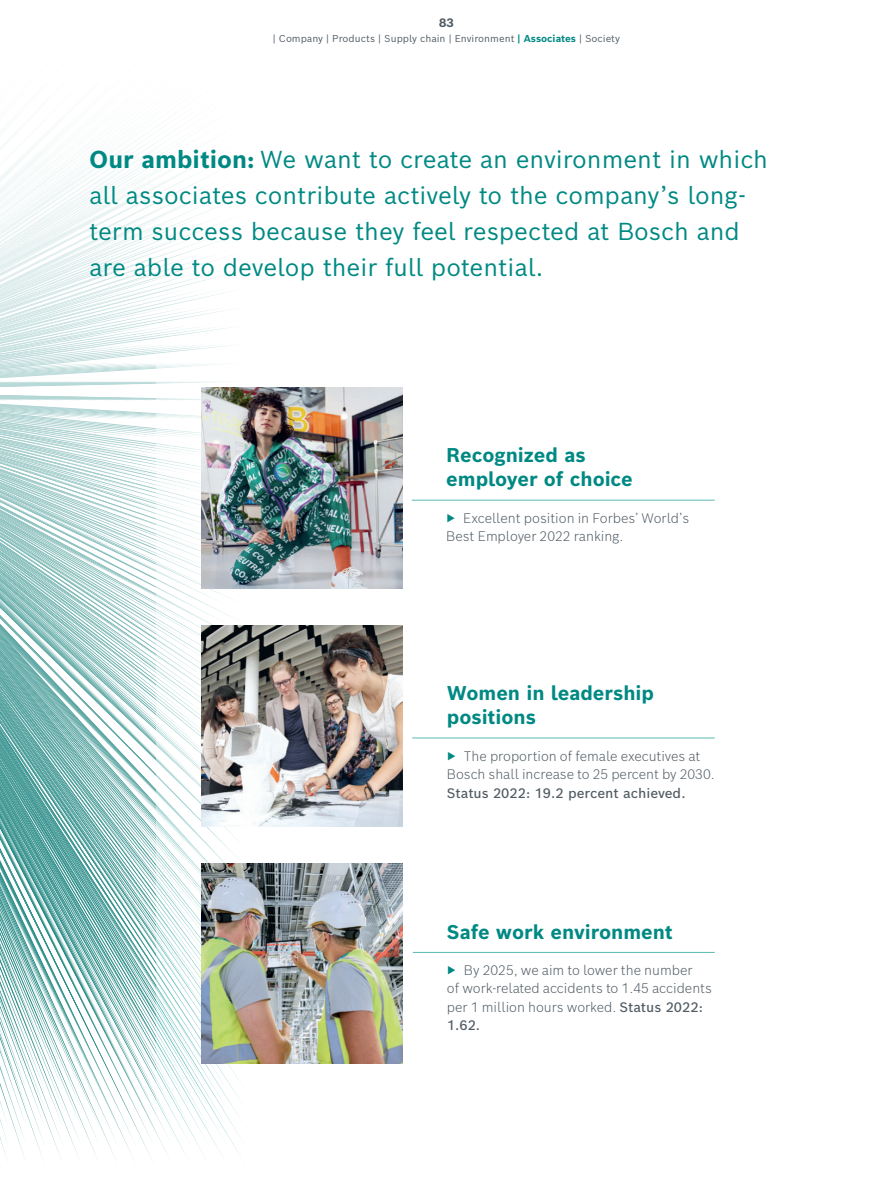
<style>
.page{position:relative;width:893px;height:1191px;background:#fff}
.page>*{position:absolute;margin:0;border:0;box-sizing:border-box;transform-origin:0 0}
.t1{font:24px/36px "Bosch Sans";color:#008983}
.t2{font:700 19.5px/24px "Bosch Sans";letter-spacing:-.005em;color:#008983}
.t3{font:300 13.5px/18.3px "Bosch Sans";color:#515c64}
.t4{font:500 13.5px "Bosch Sans";color:#515c64}
.t5{font:700 12px "Bosch Sans";color:#515c64}
.t6{font:9.75px "Bosch Sans";color:#515c64}
.s1{font-weight:700;color:#008983}
.s2{font-weight:700}
.s3{font-weight:400;color:#008983}
.s4{font-weight:500}
</style>
<div class="page">
<svg style="left:0;top:133px;width:229px;height:1025px"></svg>
<div style="left:156px;top:357px;width:223px;height:834px;background:#fff"></div>
<hr style="left:413px;top:952px;width:302px;height:1px;background:#5bbab2">
<hr style="left:412px;top:500px;width:303px;height:1px;background:#5bbab2">
<img style="left:201px;top:863px;width:201px;height:200px">
<img style="left:201px;top:387px;width:201px;height:201px">
<hr style="left:412px;top:737px;width:303px;height:1px;background:#5bbab2">
<img style="left:201px;top:625px;width:201px;height:201px">
<p class="t5" style="left:439px;top:18px;width:16px">83</p>
<p class="t6" style="left:273px;top:35px;width:349px">| Company | Products | Supply chain | Environment <span class="s1">| Associates</span> | Society</p>
<h1 class="t1" style="left:89px;top:143px;width:680px"><span class="s2">Our ambition:</span> We want to create an environment in which all associates contribute actively to the company’s long&shy;term success because they feel respected at Bosch and are able to develop their full potential.</h1>
<h2 class="t2" style="left:446px;top:444px;width:188px">Recognized as employer of choice</h2>
<p class="t3" style="left:446px;top:509px;width:245px"><span class="s3">▶</span> Excellent position in Forbes’ World’s<br>Best Employer 2022 ranking.</p>
<h2 class="t2" style="left:447px;top:683px;width:209px">Women in leadership positions</h2>
<p class="t3" style="left:447px;top:747px;width:269px"><span class="s3">▶</span> The proportion of female executives at<br>Bosch shall increase to 25 percent by 2030.</p>
<p class="t4" style="left:447px;top:787px;width:240px">Status 2022: 19.2 percent achieved.</p>
<h2 class="t2" style="left:447px;top:921px;width:227px">Safe work environment</h2>
<p class="t3" style="left:447px;top:961px;width:267px"><span class="s3">▶</span> By 2025, we aim to lower the number<br>of work-related accidents to 1.45 accidents per 1 million hours worked. <span class="s4">Status 2022:<br>1.62.</span></p>
</div>
